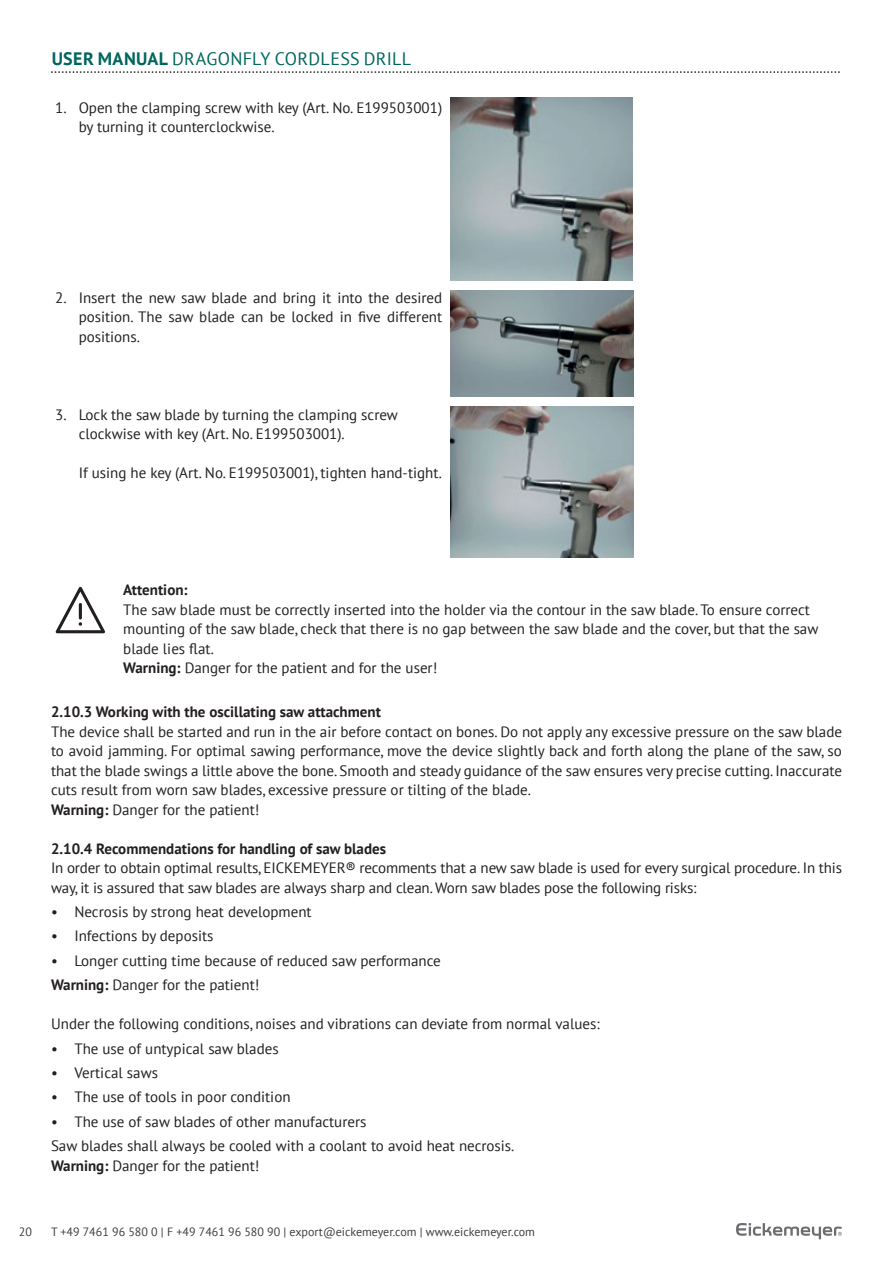
<style>
.page{position:relative;width:893px;height:1263px;background:#fff}
.page>*{position:absolute;margin:0;border:0;box-sizing:border-box;transform-origin:0 0}
.t1{font:18px "PT Sans";letter-spacing:.015em;color:#00665d}
.t2{font:15px/19.5px "PT Sans";color:#231f20}
.t3{font:700 15px "PT Sans";color:#231f20}
.t4{font:12px "PT Sans";color:#3e3e3f}
.s1{font-weight:700}
</style>
<div class="page">
<svg style="left:51px;top:71px;width:789px;height:2px"></svg>
<svg style="left:736px;top:1223px;width:106px;height:16px"></svg>
<img style="left:451px;top:98px;width:182px;height:182px">
<img style="left:451px;top:291px;width:182px;height:105px">
<img style="left:451px;top:407px;width:182px;height:150px">
<svg style="left:56px;top:587px;width:49px;height:46px"></svg>
<p class="t1" style="left:52px;top:47px;width:361px"><span class="s1">USER MANUAL</span> DRAGONFLY CORDLESS DRILL</p>
<p class="t2" style="left:79px;top:97px;width:365px;text-indent:-23px">1. Open the clamping screw with key (Art. No. E199503001) by turning it counterclockwise.</p>
<p class="t2" style="left:79px;top:287px;width:365px;text-align:justify;text-indent:-23px">2. Insert the new saw blade and bring it into the desired position. The saw blade can be locked in five different positions.</p>
<p class="t2" style="left:79px;top:404px;width:321px;text-indent:-23px">3. Lock the saw blade by turning the clamping screw clockwise with key (Art. No. E199503001).</p>
<p class="t2" style="left:79px;top:463px;width:365px">If using he key (Art. No. E199503001), tighten hand-tight.</p>
<p class="t3" style="left:123px;top:580px;width:66px">Attention:</p>
<p class="t2" style="left:123px;top:599px;width:697px">The saw blade must be correctly inserted into the holder via the contour in the saw blade. To ensure correct mounting of the saw blade, check that there is no gap between the saw blade and the cover, but that the saw blade lies flat.<br><span class="s1">Warning:</span> Danger for the patient and for the user!</p>
<p class="t3" style="left:51px;top:702px;width:331px">2.10.3 Working with the oscillating saw attachment</p>
<p class="t2" style="left:51px;top:721px;width:792px">The device shall be started and run in the air before contact on bones. Do not apply any excessive pressure on the saw blade to avoid jamming. For optimal sawing performance, move the device slightly back and forth along the plane of the saw, so that the blade swings a little above the bone. Smooth and steady guidance of the saw ensures very precise cutting. Inaccurate cuts result from worn saw blades, excessive pressure or tilting of the blade.<br><span class="s1">Warning:</span> Danger for the patient!</p>
<p class="t3" style="left:51px;top:838px;width:337px">2.10.4 Recommendations for handling of saw blades</p>
<p class="t2" style="left:51px;top:858px;width:792px">In order to obtain optimal results, EICKEMEYER® recomments that a new saw blade is used for every surgical procedure. In this way, it is assured that saw blades are always sharp and clean. Worn saw blades pose the following risks:</p>
<p class="t2" style="left:51px;top:902px;width:262px">• Necrosis by strong heat development</p>
<p class="t2" style="left:51px;top:926px;width:164px">• Infections by deposits</p>
<p class="t2" style="left:51px;top:948px;width:391px;line-height:24.5px">• Longer cutting time because of reduced saw performance<br><span class="s1">Warning:</span> Danger for the patient!</p>
<p class="t2" style="left:51px;top:1014px;width:550px">Under the following conditions, noises and vibrations can deviate from normal values:</p>
<p class="t2" style="left:51px;top:1038px;width:229px">• The use of untypical saw blades</p>
<p class="t2" style="left:51px;top:1062px;width:108px">• Vertical saws</p>
<p class="t2" style="left:51px;top:1087px;width:241px">• The use of tools in poor condition</p>
<p class="t2" style="left:51px;top:1109px;width:465px;line-height:24.3px">• The use of saw blades of other manufacturers<br>Saw blades shall always be cooled with a coolant to avoid heat necrosis.</p>
<p class="t2" style="left:51px;top:1155px;width:210px"><span class="s1">Warning:</span> Danger for the patient!</p>
<p class="t4" style="left:19px;top:1224px;width:15px">20</p>
<p class="t4" style="left:51px;top:1224px;width:485px">T +49 7461 96 580 0 | F +49 7461 96 580 90 | export@eickemeyer.com | www.eickemeyer.com</p>
</div>
